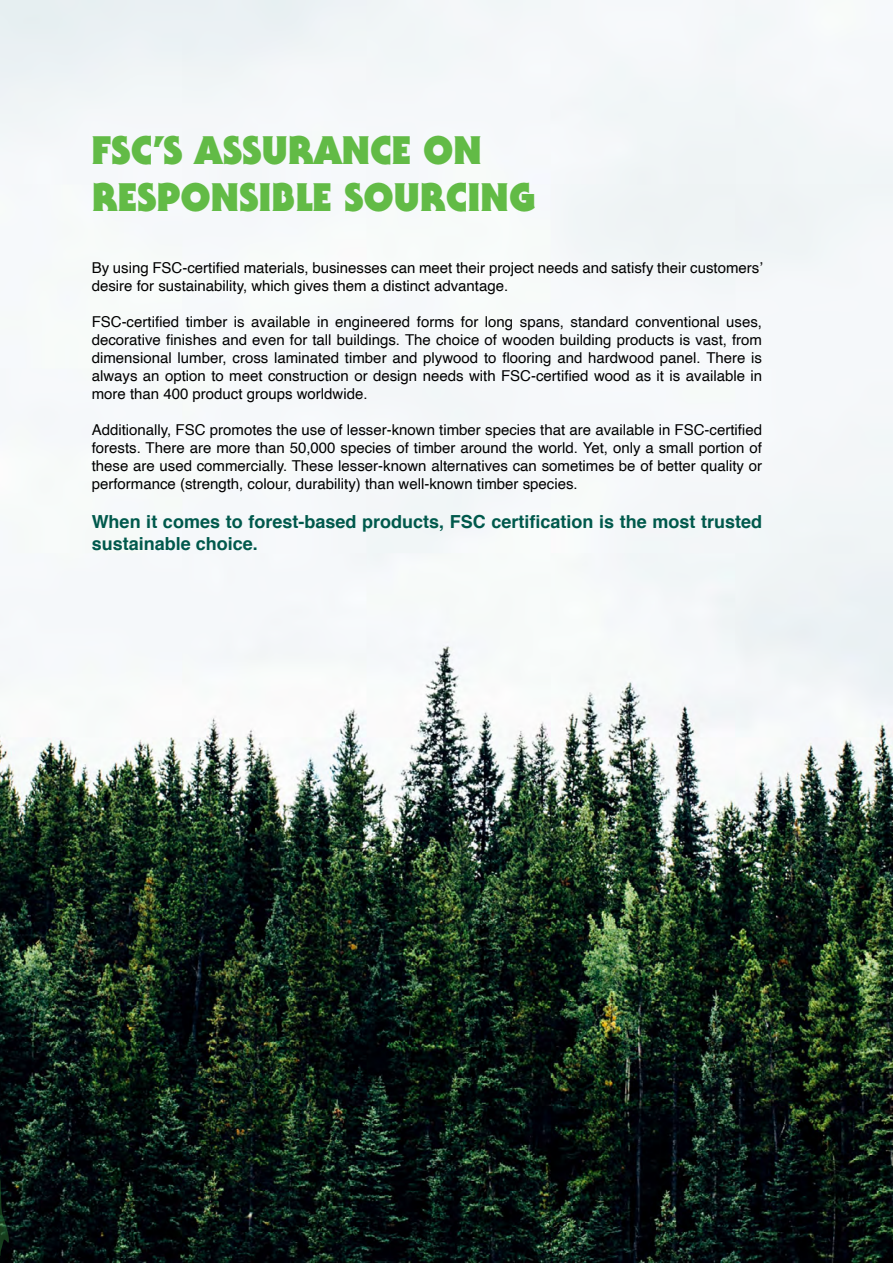
<style>
.page{position:relative;width:893px;height:1263px;background:#fff}
.page>*{position:absolute;margin:0;border:0;box-sizing:border-box;transform-origin:0 0}
.t1{font:900 39px/46.8px "Serif Gothic Std";color:#62bb46}
.t2{font:700 18px/21.6px "Helvetica";color:#00594c}
.t3{font:15px/18px "Helvetica";color:#000;text-align:justify}
</style>
<div class="page">
<img style="left:0;top:0;width:893px;height:1263px">
<img style="left:0;top:663px;width:9px;height:600px">
<h1 class="t1" style="left:92px;top:126px;width:445px">FSC’S ASSURANCE ON<br>RESPONSIBLE SOURCING</h1>
<p class="t3" style="left:92px;top:259px;width:672px">By using FSC-certified materials, businesses can meet their project needs and satisfy their customers’ desire for sustainability, which gives them a distinct advantage.</p>
<p class="t3" style="left:92px;top:313px;width:672px">FSC-certified timber is available in engineered forms for long spans, standard conventional uses, decorative finishes and even for tall buildings. The choice of wooden building products is vast, from dimensional lumber, cross laminated timber and plywood to flooring and hardwood panel. There is always an option to meet construction or design needs with FSC-certified wood as it is available in more than 400 product groups worldwide.</p>
<p class="t3" style="left:92px;top:421px;width:672px">Additionally, FSC promotes the use of lesser-known timber species that are available in FSC-certified forests. There are more than 50,000 species of timber around the world. Yet, only a small portion of these are used commercially. These lesser-known alternatives can sometimes be of better quality or performance (strength, colour, durability) than well-known timber species.</p>
<p class="t2" style="left:92px;top:511px;width:672px">When it comes to forest-based products, FSC certification is the most trusted sustainable choice.</p>
</div>
